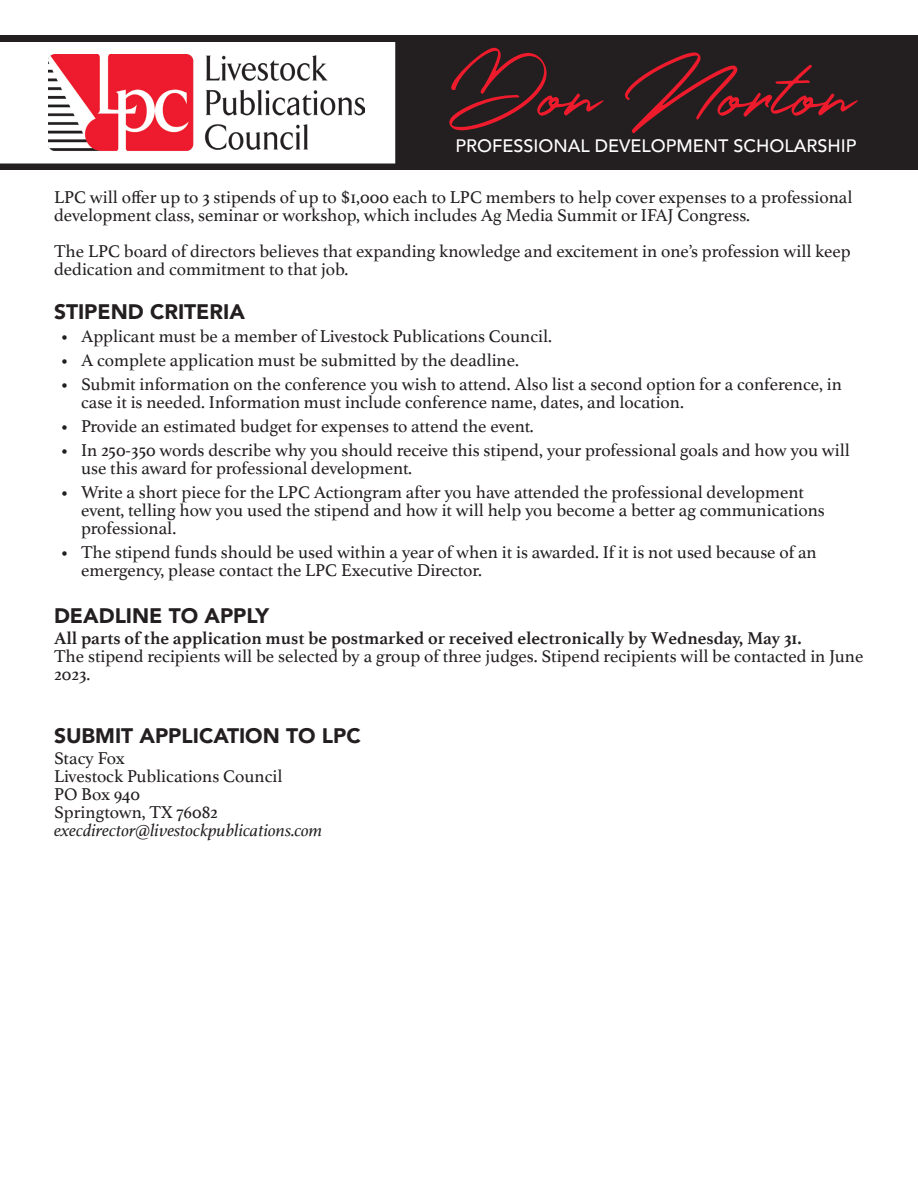
<style>
.page{position:relative;width:918px;height:1188px;background:#fff}
.page>*{position:absolute;margin:0;border:0;box-sizing:border-box;transform-origin:0 0}
.t1{font:94.5px "Holland";color:#ee1b2c}
.t2{font:900 21px "Avenir";color:#231f20}
.t3{font:18px/18px "Athelas";color:#231f20}
.t4{font:italic 18px "Athelas";color:#231f20}
.t5{font:500 18px "Avenir";color:#fff}
.s1{font-weight:700}
</style>
<div class="page">
<div style="left:0;top:35px;width:918px;height:135px;background:#231f20"></div>
<svg style="left:0;top:42px;width:395px;height:122px;background:#eac1c5"></svg>
<p class="t1" style="left:448px;top:35px;width:409px">Don Norton</p>
<p class="t5" style="left:455px;top:130px;width:402px">PROFESSIONAL DEVELOPMENT SCHOLARSHIP</p>
<p class="t3" style="left:54px;top:188px;width:800px">LPC will offer up to 3 stipends of up to $1,000 each to LPC members to help cover expenses to a professional development class, seminar or workshop, which includes Ag Media Summit or IFAJ Congress.</p>
<p class="t3" style="left:54px;top:242px;width:798px">The LPC board of directors believes that expanding knowledge and excitement in one’s profession will keep dedication and commitment to that job.</p>
<p class="t2" style="left:54px;top:294px;width:192px">STIPEND CRITERIA</p>
<p class="t3" style="left:60px;top:326px;width:494px">• Applicant must be a member of Livestock Publications Council.</p>
<p class="t3" style="left:60px;top:350px;width:461px">• A complete application must be submitted by the deadline.</p>
<p class="t3" style="left:81px;top:374px;width:762px;text-indent:-21px">• Submit information on the conference you wish to attend. Also list a second option for a conference, in case it is needed. Information must include conference name, dates, and location.</p>
<p class="t3" style="left:60px;top:416px;width:475px">• Provide an estimated budget for expenses to attend the event.</p>
<p class="t3" style="left:81px;top:440px;width:770px;text-indent:-21px">• In 250-350 words describe why you should receive this stipend, your professional goals and how you will use this award for professional development.</p>
<p class="t3" style="left:81px;top:482px;width:745px;text-indent:-21px">• Write a short piece for the LPC Actiongram after you have attended the professional development event, telling how you used the stipend and how it will help you become a better ag communications professional.</p>
<p class="t3" style="left:81px;top:542px;width:737px;text-indent:-21px">• The stipend funds should be used within a year of when it is awarded. If it is not used because of an emergency, please contact the LPC Executive Director.</p>
<p class="t2" style="left:54px;top:598px;width:217px">DEADLINE TO APPLY</p>
<p class="t3" style="left:54px;top:629px;width:811px"><span class="s1">All parts of the application must be postmarked or received electronically by Wednesday, May 31.<br></span>The stipend recipients will be selected by a group of three judges. Stipend recipients will be contacted in June<br>2023.</p>
<p class="t2" style="left:54px;top:718px;width:308px">SUBMIT APPLICATION TO LPC</p>
<p class="t3" style="left:54px;top:748px;width:72px">Stacy Fox</p>
<p class="t3" style="left:54px;top:766px;width:230px">Livestock Publications Council</p>
<p class="t3" style="left:54px;top:784px;width:88px">PO Box 940</p>
<p class="t3" style="left:54px;top:802px;width:166px">Springtown, TX 76082</p>
<p class="t4" style="left:54px;top:816px;width:270px">execdirector@livestockpublications.com</p>
</div>
